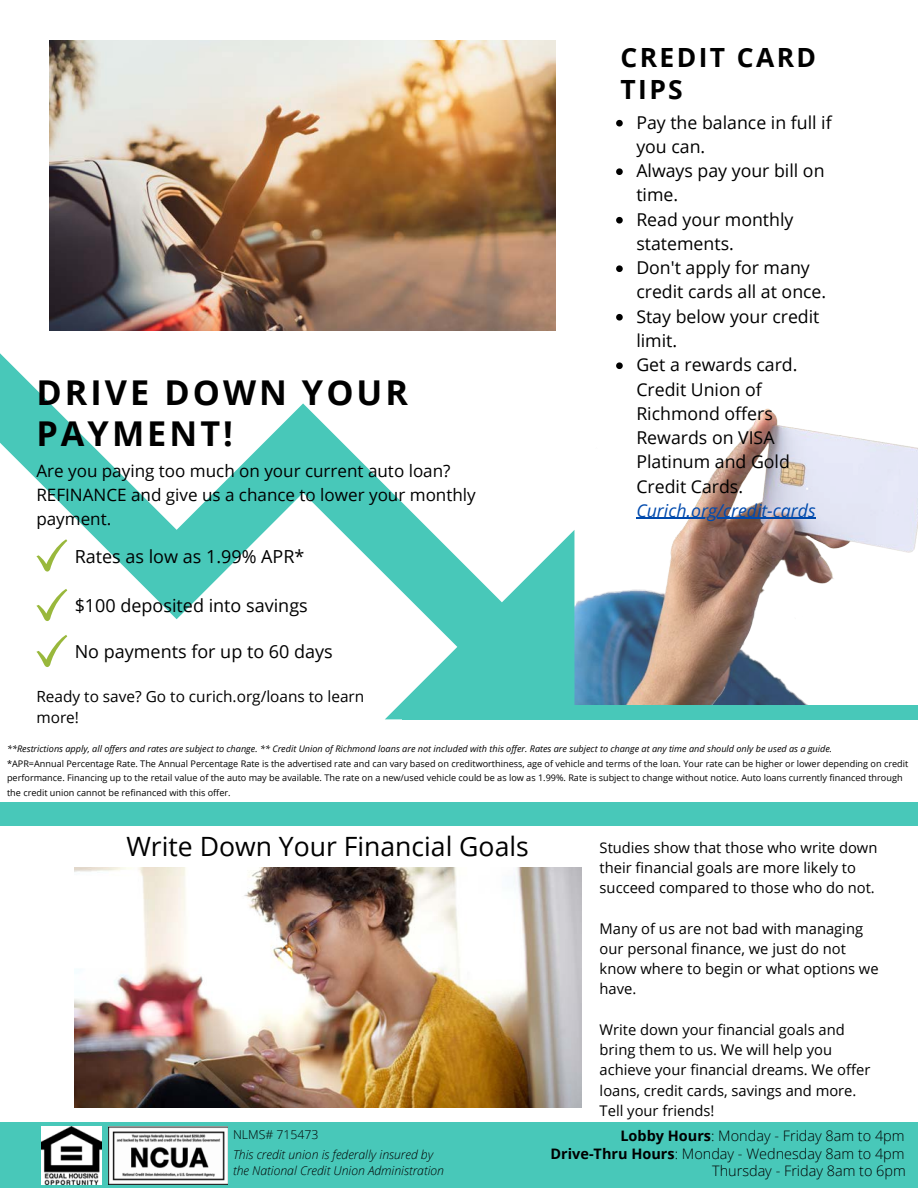
<style>
.page{position:relative;width:918px;height:1188px;background:#fff}
.page>*{position:absolute;margin:0;border:0;box-sizing:border-box;transform-origin:0 0}
.t1{font:700 34.2px/41.7px "Open Sans";letter-spacing:.09em;color:#000}
.t2{font:26.55px "Open Sans";color:#000}
.t3{font:700 26.4px/32.8px "Open Sans";letter-spacing:.09em;color:#000}
.t4{font:18px "Open Sans";color:#000}
.t5{font:17.7px/24.3px "Open Sans";color:#000}
.t6{font:17.1px/23.7px "Open Sans";color:#000}
.t7{font:15.45px/21.5px "Open Sans";color:#000}
.t8{font:14.7px/20.2px "Open Sans";color:#000}
.t9{font:300 14.4px "Open Sans";color:#000}
.t10{font:italic 300 12.3px/16.8px "Open Sans";color:#000}
.t11{font:300 12.3px "Open Sans";color:#000}
.t12{font:9.15px/14.9px "Open Sans";color:#000}
.t13{font:italic 9.15px "Open Sans";color:#000}
.s1{font-style:italic;color:#004aad}
.s2{font-weight:700}
</style>
<div class="page">
<img style="left:50px;top:41px;width:506px;height:290px">
<img style="left:75px;top:868px;width:506px;height:239px">
<div style="left:0;top:802px;width:918px;height:24px;background:#48c8b9"></div>
<img style="left:574px;top:408px;width:344px;height:298px">
<svg style="left:0;top:353px;width:574px;height:366px"></svg>
<svg style="left:36px;top:539px;width:31px;height:33px"></svg>
<svg style="left:36px;top:589px;width:31px;height:32px"></svg>
<svg style="left:36px;top:635px;width:31px;height:32px"></svg>
<div style="left:0;top:1123px;width:918px;height:65px;background:#48c8b9"></div>
<img style="left:42px;top:1127px;width:59px;height:57px">
<img style="left:109px;top:1127px;width:119px;height:57px">
<div style="left:402px;top:706px;width:516px;height:13px;background:#48c8b9"></div>
<svg style="left:616px;top:120px;width:7px;height:7px"></svg>
<svg style="left:616px;top:168px;width:7px;height:7px"></svg>
<svg style="left:616px;top:217px;width:7px;height:7px"></svg>
<svg style="left:616px;top:265px;width:7px;height:7px"></svg>
<svg style="left:616px;top:314px;width:7px;height:7px"></svg>
<svg style="left:616px;top:362px;width:7px;height:7px"></svg>
<hr style="left:636px;top:518px;width:180px;height:1px;background:#004aad">
<p class="t1" style="left:36px;top:371px;width:373px">DRIVE DOWN YOUR<br>PAYMENT!</p>
<p class="t6" style="left:36px;top:459px;width:441px">Are you paying too much on your current auto loan?<br>REFINANCE and give us a chance to lower your monthly payment.</p>
<p class="t4" style="left:75px;top:543px;width:231px">Rates as low as 1.99% APR*</p>
<p class="t4" style="left:75px;top:593px;width:235px">$100 deposited into savings</p>
<p class="t4" style="left:75px;top:639px;width:260px">No payments for up to 60 days</p>
<p class="t7" style="left:36px;top:685px;width:329px">Ready to save? Go to curich.org/loans to learn more!</p>
<p class="t3" style="left:620px;top:40px;width:197px">CREDIT CARD<br>TIPS</p>
<p class="t5" style="left:636px;top:110px;width:197px">Pay the balance in full if you can.</p>
<p class="t5" style="left:636px;top:158px;width:190px">Always pay your bill on time.</p>
<p class="t5" style="left:636px;top:207px;width:159px">Read your monthly statements.</p>
<p class="t5" style="left:636px;top:255px;width:191px">Don't apply for many credit cards all at once.</p>
<p class="t5" style="left:636px;top:304px;width:185px">Stay below your credit limit.</p>
<p class="t5" style="left:636px;top:352px;width:181px">Get a rewards card.<br>Credit Union of<br>Richmond offers<br>Rewards on VISA<br>Platinum and Gold<br>Credit Cards.<br><span class="s1">Curich.org/credit-cards</span></p>
<p class="t13" style="left:7px;top:742px;width:827px">**Restrictions apply, all offers and rates are subject to change. ** Credit Union of Richmond loans are not included with this offer. Rates are subject to change at any time and should only be used as a guide.</p>
<p class="t12" style="left:7px;top:756px;width:903px">*APR=Annual Percentage Rate. The Annual Percentage Rate is the advertised rate and can vary based on creditworthiness, age of vehicle and terms of the loan. Your rate can be higher or lower depending on credit performance. Financing up to the retail value of the auto may be available. The rate on a new/used vehicle could be as low as 1.99%. Rate is subject to change without notice. Auto loans currently financed through the credit union cannot be refinanced with this offer.</p>
<p class="t2" style="left:126px;top:828px;width:404px">Write Down Your Financial Goals</p>
<p class="t8" style="left:600px;top:837px;width:279px">Studies show that those who write down their financial goals are more likely to succeed compared to those who do not.</p>
<p class="t8" style="left:600px;top:918px;width:280px">Many of us are not bad with managing our personal finance, we just do not know where to begin or what options we have.</p>
<p class="t8" style="left:600px;top:1019px;width:272px">Write down your financial goals and bring them to us. We will help you achieve your financial dreams. We offer loans, credit cards, savings and more.<br>Tell your friends!</p>
<p class="t11" style="left:233px;top:1126px;width:87px">NLMS# 715473</p>
<p class="t9" style="left:620px;top:1126px;width:286px"><span class="s2">Lobby Hours</span>: Monday - Friday 8am to 4pm</p>
<p class="t9" style="left:551px;top:1144px;width:356px"><span class="s2">Drive-Thru Hours</span>: Monday - Wednesday 8am to 4pm</p>
<p class="t9" style="left:712px;top:1161px;width:195px">Thursday - Friday 8am to 6pm</p>
<p class="t10" style="left:233px;top:1145px;width:213px">This credit union is federally insured by the National Credit Union Administration</p>
</div>
